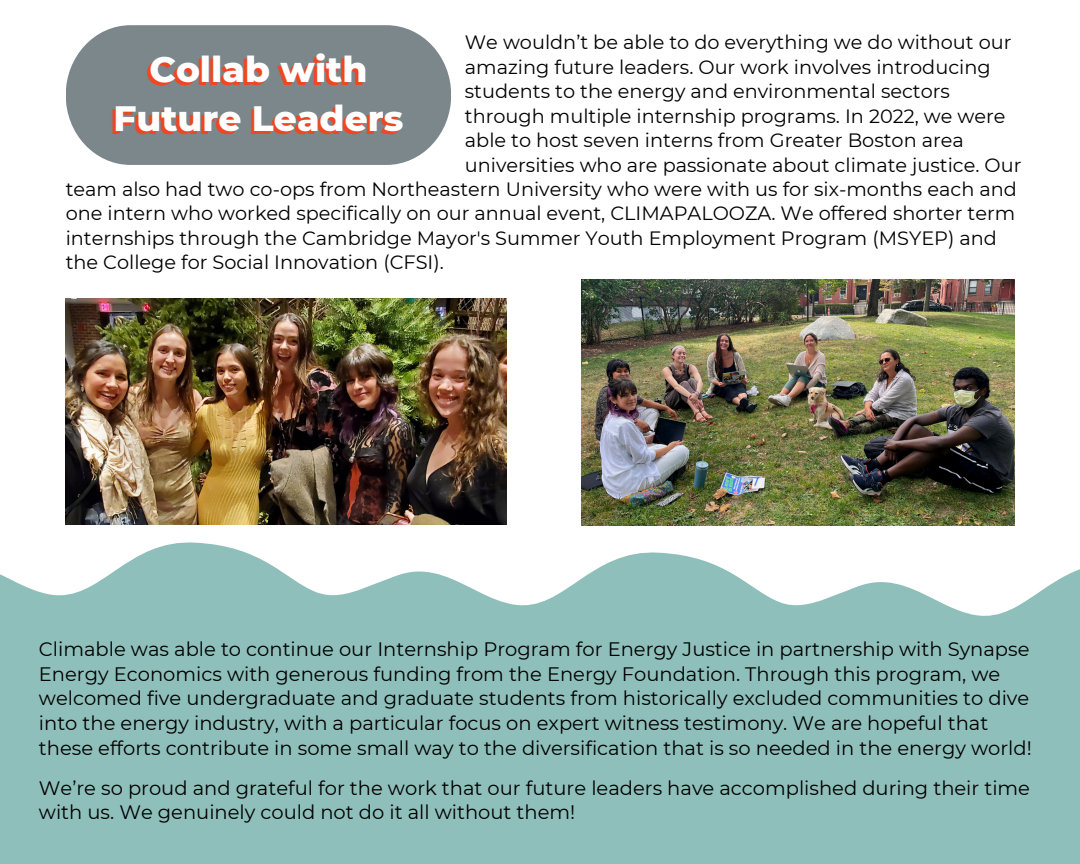
<style>
.page{position:relative;width:1080px;height:864px;background:#fff}
.page>*{position:absolute;margin:0;border:0;box-sizing:border-box;transform-origin:0 0}
.t1{font:800 36px/49.5px "Montserrat";color:#fff;text-align:center}
.t2{font:19.5px/24.8px "Montserrat";color:#000}
.t3{font:19.35px "Montserrat";color:#000}
</style>
<div class="page">
<svg style="left:457px;top:525px;width:363px;height:105px"></svg>
<svg style="left:820px;top:333px;width:260px;height:297px"></svg>
<img style="left:581px;top:279px;width:433px;height:246px">
<div style="left:0;top:630px;width:1080px;height:234px;background:#8fbfba"></div>
<svg style="left:0;top:313px;width:457px;height:317px"></svg>
<div style="left:66px;top:25px;width:384px;height:140px;background:#7b878b;border-radius:67px"></div>
<img style="left:66px;top:299px;width:441px;height:226px">
<p class="t3" style="left:465px;top:30px;width:548px">We wouldn’t be able to do everything we do without our</p>
<p class="t3" style="left:465px;top:55px;width:527px">amazing future leaders. Our work involves introducing</p>
<p class="t3" style="left:465px;top:79px;width:487px">students to the energy and environmental sectors</p>
<p class="t3" style="left:465px;top:104px;width:542px">through multiple internship programs. In 2022, we were</p>
<p class="t3" style="left:465px;top:128px;width:501px">able to host seven interns from Greater Boston area</p>
<p class="t3" style="left:465px;top:153px;width:558px">universities who are passionate about climate justice. Our</p>
<p class="t3" style="left:66px;top:177px;width:953px">team also had two co-ops from Northeastern University who were with us for six-months each and</p>
<p class="t3" style="left:66px;top:202px;width:951px">one intern who worked specifically on our annual event, CLIMAPALOOZA. We offered shorter term</p>
<p class="t3" style="left:66px;top:226px;width:933px">internships through the Cambridge Mayor's Summer Youth Employment Program (MSYEP) and</p>
<p class="t3" style="left:66px;top:251px;width:380px">the College for Social Innovation (CFSI).</p>
<h1 class="t1" style="left:113px;top:44px;width:292px">Collab with<br>Future Leaders</h1>
<p class="t2" style="left:39px;top:636px;width:994px">Climable was able to continue our Internship Program for Energy Justice in partnership with Synapse Energy Economics with generous funding from the Energy Foundation. Through this program, we welcomed five undergraduate and graduate students from historically excluded communities to dive into the energy industry, with a particular focus on expert witness testimony. We are hopeful that these efforts contribute in some small way to the diversification that is so needed in the energy world!</p>
<p class="t2" style="left:39px;top:775px;width:993px">We’re so proud and grateful for the work that our future leaders have accomplished during their time with us. We genuinely could not do it all without them!</p>
</div>
